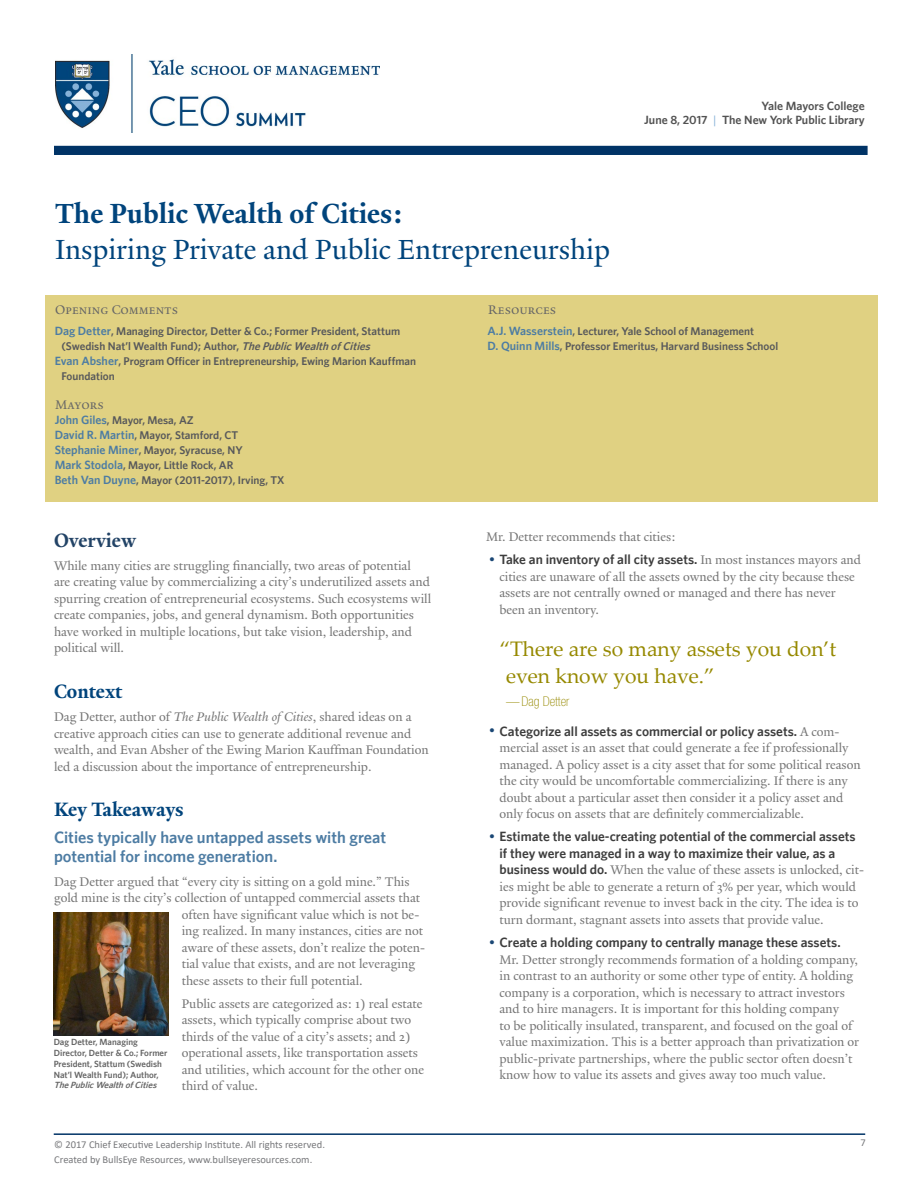
<style>
.page{position:relative;width:918px;height:1188px;background:#fff}
.page>*{position:absolute;margin:0;border:0;box-sizing:border-box;transform-origin:0 0}
.t1{font:30px "Yale Design";color:#00447c}
.t2{font:700 30px "Yale Design";color:#00447c}
.t3{font:21px/27px "Palatino Linotype";color:#968900}
.t4{font:700 21px "Yale Design";color:#00447c}
.t5{font:700 21px "Yale Admin";color:#224366}
.t6{font:600 16.5px/19.8px "Whitney";color:#4d7ca3}
.t7{font:13.5px/16.5px "Yale Design";color:#757575}
.t8{font:600 13.5px/16.5px "Whitney";color:#3d3d3d;text-align:center}
.t9{font:13.5px "Yale Design Small Cap";color:#666}
.t10{font:100 condensed 13.5px "Helvetica Neue LT Std";color:#968900}
.t11{font:600 12px/14.4px "Whitney";color:#525252;text-align:right}
.t12{font:600 11.25px/15px "Whitney";color:#58595b}
.t13{font:10.5px "Calibri";color:#77787b}
.t14{font:600 9px/10.8px "Whitney";color:#666}
.t15{font:italic 600 9px "Whitney";color:#666}
.s1{font-family:"Yale Design";font-weight:700;color:#87b2d8}
.s2{font-size:12px;color:#4d7ca3}
.s3{font-style:italic}
.s4{font-family:"Yale Design";font-weight:400;font-size:22.5px;color:#1a4775}
.s5{font-family:"Yale Design";font-weight:400;color:#757575}
.s6{font-family:"Whitney";font-weight:600;color:#3d3d3d}
</style>
<div class="page">
<hr style="left:54px;top:1133px;width:811px;height:2px;background:#036">
<div style="left:54px;top:146px;width:814px;height:9px;background:#036"></div>
<img style="left:56px;top:54px;width:324px;height:78px">
<div style="left:45px;top:295px;width:833px;height:206px;background:#e0d182"></div>
<img style="left:54px;top:912px;width:114px;height:123px">
<h1 class="t2" style="left:55px;top:195px;width:349px">The Public Wealth of Cities:</h1>
<h1 class="t1" style="left:55px;top:231px;width:557px">Inspiring Private and Public Entrepreneurship</h1>
<p class="t9" style="left:55px;top:301px;width:125px">Opening Comments</p>
<p class="t9" style="left:488px;top:301px;width:70px">Resources</p>
<p class="t11" style="left:644px;top:98px;width:222px">Yale Mayors College<br>June 8, 2017 <span class="s1">|</span> The New York Public Library</p>
<p class="t12" style="left:55px;top:324px;width:347px"><span class="s2">Dag Detter</span>, Managing Director, Detter &amp; Co.; Former President, Stattum</p>
<p class="t12" style="left:61px;top:339px;width:313px">(Swedish N at’l Wealth Fund); Author, <span class="s3">ThePublicWealthofCities</span></p>
<p class="t12" style="left:55px;top:354px;width:363px"><span class="s2">Evan Absher</span>, Program Officer in Entrepreneurship, Ewing Marion Kauffman</p>
<p class="t12" style="left:61px;top:369px;width:55px">Foundation</p>
<p class="t12" style="left:55px;top:412px;width:231px"><span class="s2">John Giles</span>, Mayor, Mesa, AZ<br><span class="s2">David R. Martin</span>, Mayor, Stamford, CT <span class="s2">Stephanie Miner</span>, Mayor, Syracuse, NY<br><span class="s2">Mark Stodola</span>, Mayor, Little Rock, AR<br><span class="s2">Beth Van Duyne</span>, Mayor (2011-2017), I rving, TX</p>
<p class="t9" style="left:55px;top:396px;width:50px">Mayors</p>
<h2 class="t5" style="left:54px;top:527px;width:84px">Overview</h2>
<p class="t7" style="left:54px;top:557px;width:379px">While many cities are struggling financially, two areas of potential<br>are creating value by commercializing a city’s underutilized assets and spurring creation of entrepreneurial ecosystems. Such ecosystems will create companies, jobs, and general dynamism. Both opportunities have worked in multiple locations, but take vision, leadership, and political will.</p>
<h2 class="t4" style="left:54px;top:679px;width:70px">Context</h2>
<p class="t7" style="left:54px;top:709px;width:376px">Dag Detter, author of <span class="s3">The Public Wealth of Cities</span>, shared ideas on a creative approach cities can use to generate additional revenue and wealth, and Evan Absher of the Ewing Marion Kauffman Foundation led a discussion about the importance of entrepreneurship.</p>
<h2 class="t4" style="left:54px;top:797px;width:131px">Key Takeaways</h2>
<p class="t6" style="left:54px;top:827px;width:334px">Cities typically have untapped assets with great potential for income generation.</p>
<p class="t7" style="left:54px;top:873px;width:357px">Dag Detter argued that “every city is sitting on a gold mine.” This</p>
<p class="t7" style="left:54px;top:890px;width:368px">gold mine is the city’s collection of untapped commercial assets that</p>
<p class="t7" style="left:182px;top:906px;width:239px">often have significant value which is not be-</p>
<p class="t7" style="left:182px;top:923px;width:243px">ing realized. In many instances, cities are not</p>
<p class="t7" style="left:182px;top:939px;width:245px">aware of these assets, don’t realize the poten-</p>
<p class="t7" style="left:182px;top:956px;width:235px">tial value that exists, and are not leveraging</p>
<p class="t7" style="left:182px;top:972px;width:183px">these assets to their full potential.</p>
<p class="t7" style="left:182px;top:995px;width:244px">Public assets are categorized as: 1) real estate assets, which typically comprise about two thirds of the value of a city’s assets; and 2) operational assets, like transportation assets and utilities, which account for the other one third of value.</p>
<p class="t14" style="left:54px;top:1036px;width:115px">Dag Detter, Managing<br>Director, Detter &amp; Co.; Former<br>President, Stattum (Swedish<br>Nat’l Wealth Fund); Author,</p>
<p class="t15" style="left:54px;top:1080px;width:107px">ThePublicWealthofCities</p>
<p class="t12" style="left:487px;top:323px;width:292px"><span class="s2">A.J. Wasserstein</span>, Lecturer, Yale School of Management<br><span class="s2">D. Quinn Mills</span>, Professor Emeritus, Harvard Business School</p>
<p class="t7" style="left:486px;top:529px;width:191px">Mr. Detter recommends that cities:</p>
<p class="t8" style="left:486px;top:551px;width:376px"><span class="s4">•</span> Take an inventory of all city assets. <span class="s5">In most instances mayors and</span></p>
<p class="t7" style="left:500px;top:568px;width:357px">cities are unaware of all the assets owned by the city because these assets are not centrally owned or managed and there has never been an inventory.</p>
<h2 class="t3" style="left:506px;top:634px;width:332px;text-indent:-7px">“There are so many assets you don’t even know you have.”</h2>
<p class="t10" style="left:506px;top:693px;width:65px">—Dag Detter</p>
<p class="t8" style="left:486px;top:722px;width:355px"><span class="s4">•</span> Categorize all assets as commercial or policy assets. <span class="s5">A com-</span></p>
<p class="t7" style="left:500px;top:740px;width:363px">mercial asset is an asset that could generate a fee if professionally managed. A policy asset is a city asset that for some political reason the city would be uncomfortable commercializing. If there is any doubt about a particular asset then consider it a policy asset and only focus on assets that are definitely commercializable.</p>
<p class="t8" style="left:486px;top:828px;width:371px"><span class="s4">•</span> Estimate the value-creating potential of the commercial assets if they were managed in a way to maximize their value, as a</p>
<p class="t7" style="left:500px;top:862px;width:366px"><span class="s6">business would do.</span> When the value of these assets is unlocked, cit&shy;ies might be able to generate a return of 3% per year, which would provide significant revenue to invest back in the city. The idea is to turn dormant, stagnant assets into assets that provide value.</p>
<p class="t8" style="left:486px;top:934px;width:356px"><span class="s4">•</span> Create a holding company to centrally manage these assets.</p>
<p class="t7" style="left:500px;top:951px;width:361px">Mr. Detter strongly recommends formation of a holding company, in contrast to an authority or some other type of entity. A holding company is a corporation, which is necessary to attract investors and to hire managers. It is important for this holding company<br>to be politically insulated, transparent, and focused on the goal of value maximization. This is a better approach than privatization or public-private partnerships, where the public sector often doesn’t know how to value its assets and gives away too much value.</p>
<p class="t13" style="left:54px;top:1137px;width:272px">© 2017 Chief Executive Leadership Institute. All rights reserved.</p>
<p class="t13" style="left:860px;top:1135px;width:7px">7</p>
<p class="t13" style="left:54px;top:1152px;width:260px">Created by BullsEye Resources, www.bullseyeresources.com.</p>
</div>
